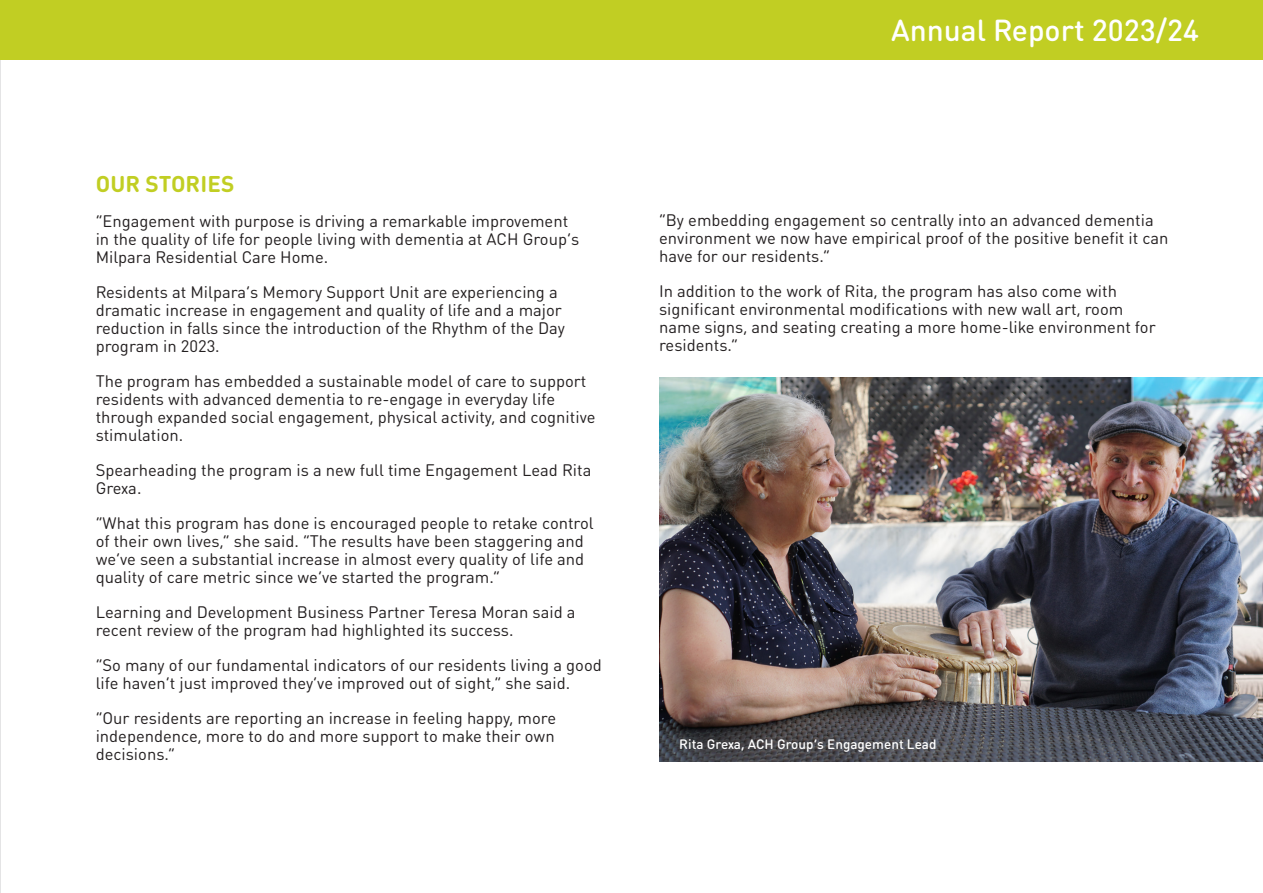
<style>
.page{position:relative;width:1263px;height:893px;background:#fff}
.page>*{position:absolute;margin:0;border:0;box-sizing:border-box;transform-origin:0 0}
.t1{font:500 30px "DIN Round OT";color:#fff}
.Sub_heading{font:700 22.5px "DIN Round OT";letter-spacing:.005em;color:#c1ce23}
.t2{font:16.5px/18px "DIN Round OT";color:#231f20}
.t3{font:500 13.5px "DIN Round OT";color:#fff}
</style>
<div class="page">
<img style="left:659px;top:378px;width:604px;height:383px">
<img style="left:0;top:60px;width:1px;height:833px">
<div style="left:0;top:0;width:1263px;height:60px;background:#c1ce23"></div>
<p class="Sub_heading" style="left:96px;top:169px;width:140px">OUR STORIES</p>
<p class="t2" style="left:96px;top:211px;width:485px">“Engagement with purpose is driving a remarkable improvement in the quality of life for people living with dementia at ACH Group’s<br>Milpara Residential Care Home.</p>
<p class="t2" style="left:96px;top:282px;width:471px">Residents at Milpara’s Memory Support Unit are experiencing a dramatic increase in engagement and quality of life and a major reduction in falls since the introduction of the Rhythm of the Day program in 2023.</p>
<p class="t2" style="left:96px;top:371px;width:501px">The program has embedded a sustainable model of care to support residents with advanced dementia to re-engage in everyday life through expanded social engagement, physical activity, and cognitive stimulation.</p>
<p class="t2" style="left:96px;top:460px;width:497px">Spearheading the program is a new full time Engagement Lead Rita<br>Grexa.</p>
<p class="t2" style="left:96px;top:513px;width:500px">“What this program has done is encouraged people to retake control of their own lives,” she said. “The results have been staggering and we’ve seen a substantial increase in almost every quality of life and quality of care metric since we’ve started the program.”</p>
<p class="t2" style="left:96px;top:602px;width:481px">Learning and Development Business Partner Teresa Moran said a recent review of the program had highlighted its success.</p>
<p class="t2" style="left:96px;top:655px;width:508px">“So many of our fundamental indicators of our residents living a good life haven’t just improved they’ve improved out of sight,” she said.</p>
<p class="t2" style="left:96px;top:708px;width:462px;text-align:justify">“Our residents are reporting an increase in feeling happy, more independence, more to do and more support to make their own decisions.”</p>
<h1 class="t1" style="left:891px;top:11px;width:310px">Annual Report 2023/24</h1>
<p class="t2" style="left:659px;top:211px;width:511px">“By embedding engagement so centrally into an advanced dementia environment we now have empirical proof of the positive benefit it can have for our residents.”</p>
<p class="t2" style="left:659px;top:282px;width:498px">In addition to the work of Rita, the program has also come with significant environmental modifications with new wall art, room name signs, and seating creating a more home-like environment for residents.”</p>
<p class="t3" style="left:679px;top:736px;width:259px">Rita Grexa, ACH Group’s Engagement Lead</p>
</div>
